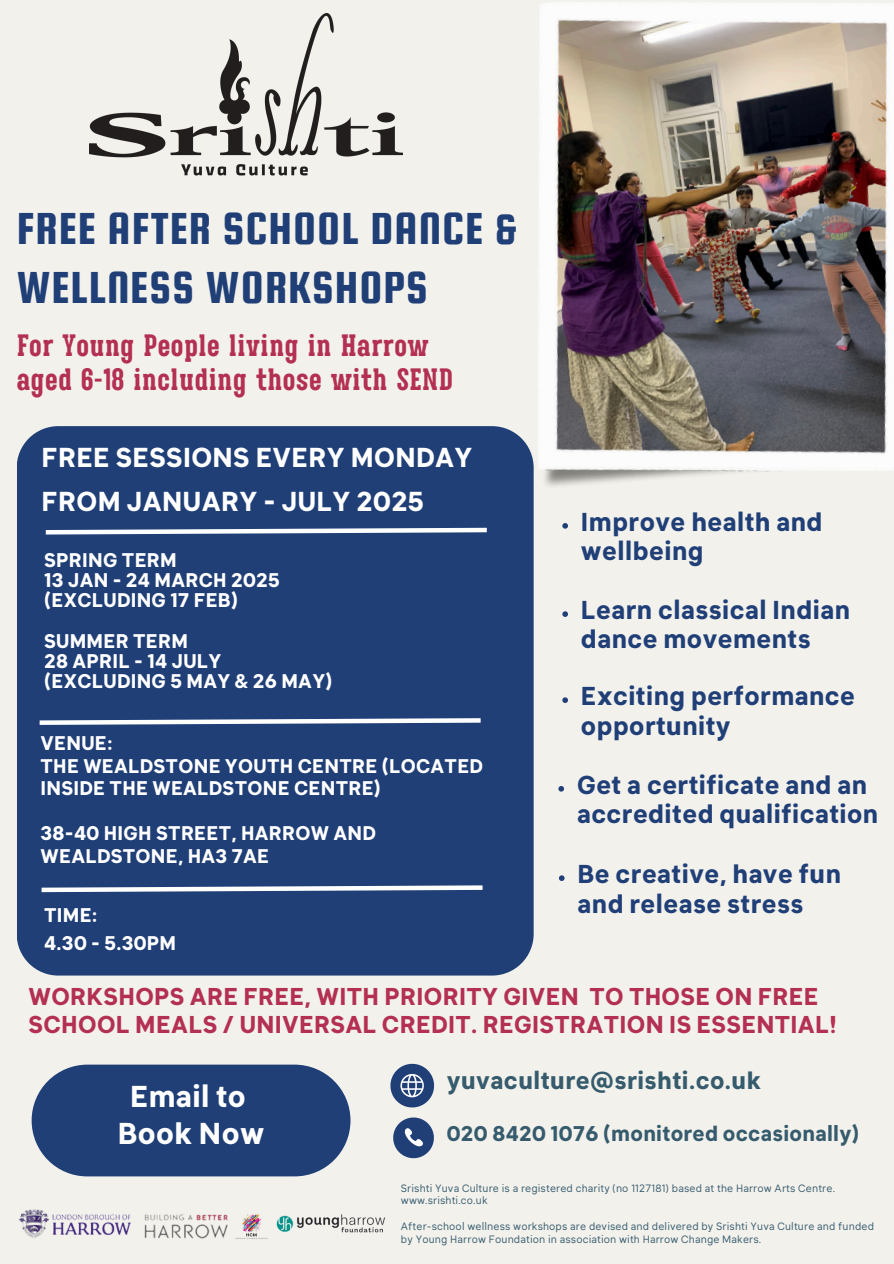
<style>
.page{position:relative;width:894px;height:1264px;background:#fff}
.page>*{position:absolute;margin:0;border:0;box-sizing:border-box;transform-origin:0 0}
.t1{font:48px/58.5px "Squada One";letter-spacing:.02em;color:#203f77}
.t2{font:700 29.7px/37.2px "Klima";letter-spacing:.015em;color:#fff;text-align:center}
.t3{font:700 27px/33.8px "TS Damasslab";letter-spacing:.02em;color:#b43052}
.t4{font:700 27px/43.8px "Klima";letter-spacing:.015em;color:#fff}
.t5{font:700 25.5px/29.2px "Klima";letter-spacing:.02em;color:#203f77}
.t6{font:700 24px/28.2px "Klima";letter-spacing:.015em;color:#b43052}
.t7{font:700 24px "Klima";letter-spacing:.02em;color:#365b6d}
.t8{font:700 21px "Klima";letter-spacing:.015em;color:#365b6d}
.t9{font:700 19.5px/22.5px "Klima";letter-spacing:.015em;color:#fff}
.t10{font:10.5px/12.3px "Klima";letter-spacing:.015em;color:#365b6d}
</style>
<div class="page">
<div style="left:0;top:0;width:893px;height:1263px;background:#f2f1ec"></div>
<img style="left:533px;top:2px;width:360px;height:514px">
<svg style="left:393px;top:1117px;width:40px;height:40px"></svg>
<svg style="left:390px;top:1063px;width:44px;height:44px"></svg>
<div style="left:17px;top:426px;width:516px;height:549px;background:#203f77"></div>
<img style="left:235px;top:1213px;width:33px;height:26px">
<img style="left:18px;top:1209px;width:113px;height:29px">
<img style="left:144px;top:1214px;width:84px;height:25px">
<img style="left:276px;top:1214px;width:110px;height:19px">
<div style="left:32px;top:1064px;width:318px;height:112px;background:#203f77;border-radius:56px"></div>
<img style="left:89px;top:14px;width:313px;height:162px">
<svg style="left:35px;top:716px;width:450px;height:30px;background:#405b8a"></svg>
<svg style="left:37px;top:883px;width:450px;height:11px;background:#798cad"></svg>
<svg style="left:41px;top:525px;width:450px;height:12px;background:#7185a8"></svg>
<svg style="left:562px;top:611px;width:6px;height:6px"></svg>
<svg style="left:562px;top:523px;width:6px;height:5px"></svg>
<svg style="left:558px;top:786px;width:6px;height:5px"></svg>
<svg style="left:559px;top:875px;width:5px;height:6px"></svg>
<svg style="left:562px;top:697px;width:6px;height:6px"></svg>
<p class="t1" style="left:17px;top:199px;width:501px">FREE AFTER SCHOOL DANCE &amp;<br>WELLNESS WORKSHOPS</p>
<p class="t3" style="left:17px;top:329px;width:437px">For Young People living in Harrow aged 6-18 including those with SEND</p>
<p class="t4" style="left:42px;top:438px;width:432px">FREE SESSIONS EVERY MONDAY<br>FROM JANUARY - JULY 2025</p>
<p class="t9" style="left:44px;top:550px;width:134px">SPRING TERM</p>
<p class="t9" style="left:44px;top:570px;width:237px">13 JAN - 24 MARCH 2025</p>
<h1 class="t9" style="left:44px;top:590px;width:195px">(EXCLUDING 17 FEB)</h1>
<h3 class="t9" style="left:44px;top:631px;width:145px">SUMMER TERM</h3>
<p class="t9" style="left:44px;top:651px;width:179px">28 APRIL - 14 JULY</p>
<h2 class="t9" style="left:44px;top:671px;width:290px">(EXCLUDING 5 MAY &amp; 26 MAY)</h2>
<h6 class="t9" style="left:41px;top:734px;width:74px">VENUE:</h6>
<p class="t9" style="left:41px;top:756px;width:444px">THE WEALDSTONE YOUTH CENTRE (LOCATED<br>INSIDE THE WEALDSTONE CENTRE)</p>
<p class="t9" style="left:41px;top:824px;width:337px">38-40 HIGH STREET, HARROW AND<br>WEALDSTONE, HA3 7AE</p>
<p class="t9" style="left:44px;top:905px;width:55px">TIME:</p>
<p class="t9" style="left:44px;top:933px;width:134px">4.30 - 5.30PM</p>
<p class="t5" style="left:581px;top:509px;width:243px">Improve health and wellbeing</p>
<p class="t5" style="left:581px;top:598px;width:270px">Learn classical Indian dance movements</p>
<p class="t5" style="left:581px;top:684px;width:275px">Exciting performance opportunity</p>
<p class="t5" style="left:577px;top:772px;width:302px">Get a certificate and an accredited qualification</p>
<p class="t5" style="left:577px;top:861px;width:265px">Be creative, have fun and release stress</p>
<p class="t6" style="left:28px;top:984px;width:809px">WORKSHOPS ARE FREE, WITH PRIORITY GIVEN TO THOSE ON FREE<br>SCHOOL MEALS / UNIVERSAL CREDIT. REGISTRATION IS ESSENTIAL!</p>
<p class="t2" style="left:118px;top:1080px;width:148px">Email to<br>Book Now</p>
<p class="t7" style="left:446px;top:1070px;width:315px">yuvaculture@srishti.co.uk</p>
<p class="t8" style="left:446px;top:1124px;width:414px">020 8420 1076 (monitored occasionally)</p>
<p class="t10" style="left:401px;top:1183px;width:435px">Srishti Yuva Culture is a registered charity (no 1127181) based at the Harrow Arts Centre. www.srishti.co.uk</p>
<p class="t10" style="left:401px;top:1221px;width:474px">After-school wellness workshops are devised and delivered by Srishti Yuva Culture and funded by Young Harrow Foundation in association with Harrow Change Makers.</p>
</div>
